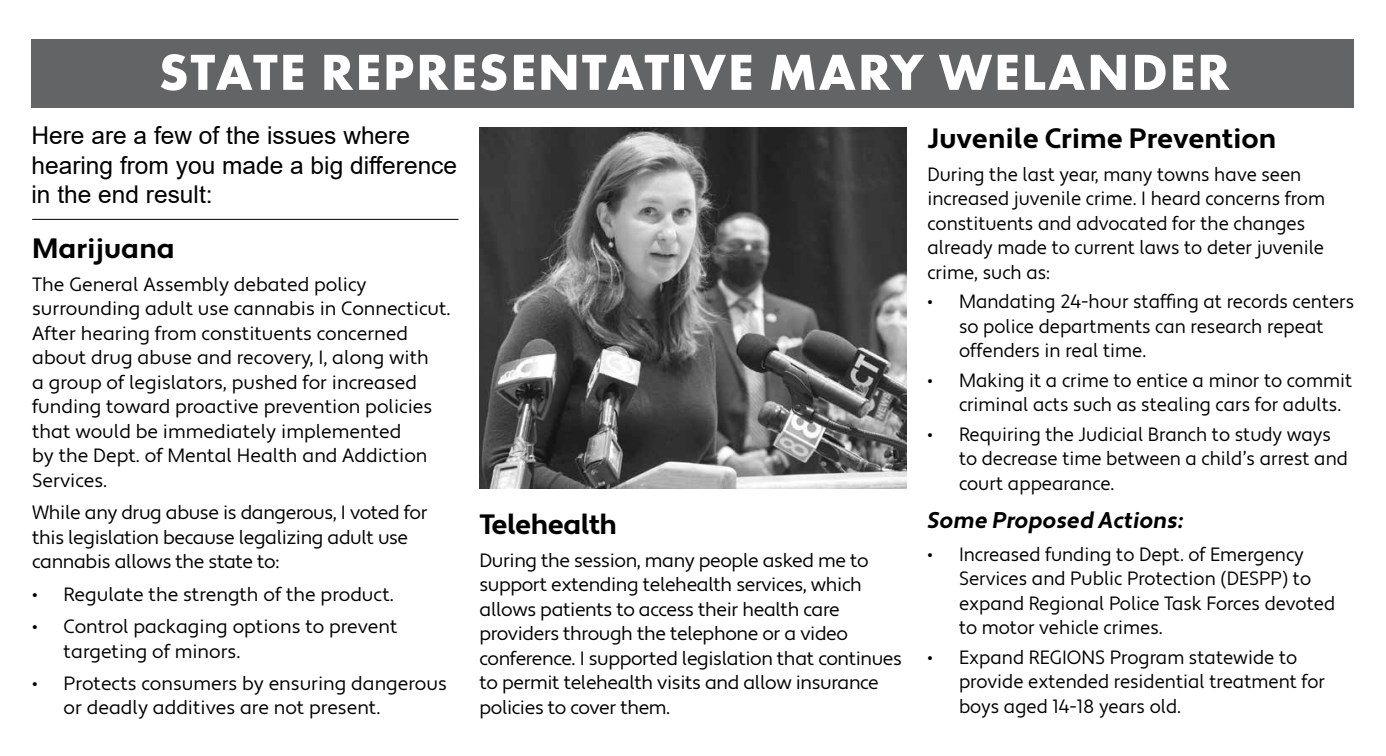
<style>
.page{position:relative;width:1386px;height:756px;background:#fff}
.page>*{position:absolute;margin:0;border:0;box-sizing:border-box;transform-origin:0 0}
.t1{font:700 52.5px "Futura PT";letter-spacing:.035em;color:#fff}
.t2{font:700 28px "Apertura";color:#000}
.t3{font:700 28px "Apertura";letter-spacing:-.02em;color:#000}
.t4{font:24.5px/29.4px "Arial";color:#000}
.t5{font:22.75px "Apertura Bold Obliq";letter-spacing:-.01em;color:#000}
.t6{font:19.25px/24.5px "Apertura";color:#000;scale:.96 1}
.t7{font:19.25px/24.5px "Apertura";color:#000}
.t8{font:19.25px/24.5px "Apertura";letter-spacing:-.02em;color:#000}
</style>
<div class="page">
<div style="left:32px;top:39px;width:1322px;height:68px;background:#636466"></div>
<img style="left:479px;top:127px;width:427px;height:361px">
<hr style="left:32px;top:219px;width:426px;height:1px;background:#000">
<h1 class="t1" style="left:159px;top:38px;width:1073px">STATE REPRESENTATIVE MARY WELANDER</h1>
<p class="t4" style="left:32px;top:121px;width:427px">Here are a few of the issues where hearing from you made a big difference in the end result:</p>
<h2 class="t2" style="left:32px;top:232px;width:144px">Marijuana</h2>
<p class="t7" style="left:32px;top:273px;width:420px">The General Assembly debated policy surrounding adult use cannabis in Connecticut.<br>After hearing from constituents concerned about drug abuse and recovery, I, along with<br>a group of legislators, pushed for increased funding toward proactive prevention policies that would be immediately implemented<br>by the Dept. of Mental Health and Addiction Services.</p>
<p class="t8" style="left:32px;top:501px;width:397px">While any drug abuse is dangerous, I voted for this legislation because legalizing adult use cannabis allows the state to:</p>
<p class="t7" style="left:32px;top:582px;width:363px">• Regulate the strength of the product.</p>
<p class="t7" style="left:64px;top:615px;width:335px;text-indent:-31px">• Control packaging options to prevent targeting of minors.</p>
<p class="t7" style="left:64px;top:672px;width:385px;text-indent:-31px">• Protects consumers by ensuring dangerous or deadly additives are not present.</p>
<h2 class="t3" style="left:479px;top:508px;width:139px">Telehealth</h2>
<p class="t8" style="left:479px;top:549px;width:424px">During the session, many people asked me to support extending telehealth services, which allows patients to access their health care providers through the telephone or a video conference. I supported legislation that continues to permit telehealth visits and allow insurance policies to cover them.</p>
<h2 class="t2" style="left:928px;top:122px;width:350px">Juvenile Crime Prevention</h2>
<p class="t6" style="left:928px;top:162px;width:416px">During the last year, many towns have seen increased juvenile crime. I heard concerns from constituents and advocated for the changes already made to current laws to deter juvenile crime, such as:</p>
<p class="t6" style="left:959px;top:290px;width:413px;text-indent:-32px">• Mandating 24-hour staffing at records centers so police departments can research repeat offenders in real time.</p>
<p class="t6" style="left:959px;top:369px;width:411px;text-indent:-32px">• Making it a crime to entice a minor to commit criminal acts such as stealing cars for adults.</p>
<p class="t6" style="left:959px;top:423px;width:407px;text-indent:-32px">• Requiring the Judicial Branch to study ways to decrease time between a child’s arrest and court appearance.</p>
<p class="t5" style="left:928px;top:507px;width:257px">Some Proposed Actions:</p>
<p class="t6" style="left:959px;top:542px;width:393px;text-indent:-32px">• Increased funding to Dept. of Emergency Services and Public Protection (DESPP) to expand Regional Police Task Forces devoted to motor vehicle crimes.</p>
<p class="t6" style="left:959px;top:646px;width:383px;text-indent:-32px">• Expand REGIONS Program statewide to provide extended residential treatment for boys aged 14-18 years old.</p>
</div>
